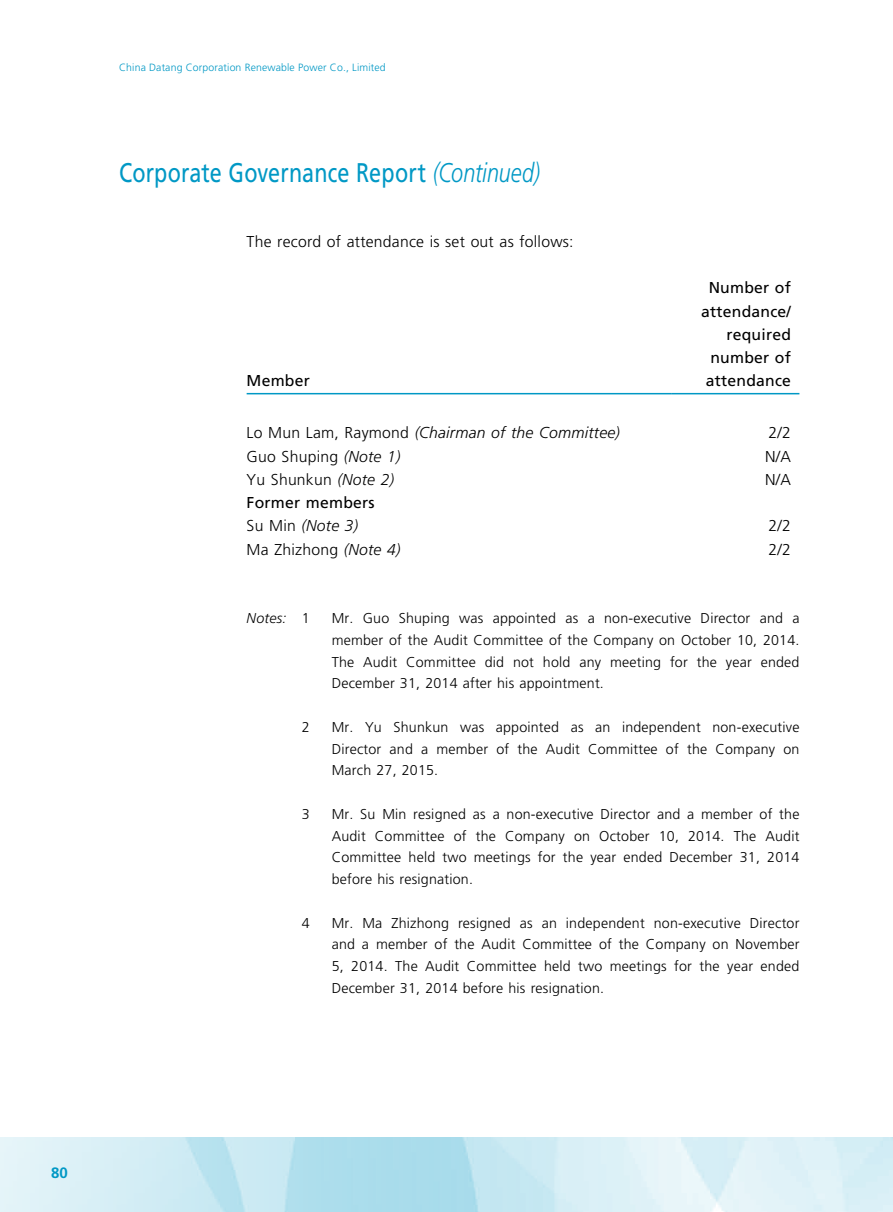
<style>
.page{position:relative;width:893px;height:1212px;background:#fff}
.page>*{position:absolute;margin:0;border:0;box-sizing:border-box;transform-origin:0 0}
.t1{font:27px "Frutiger LT Std";letter-spacing:.005em;color:#0098c5;scale:.8 1}
.t2{font:300 15.75px "Frutiger LT Std";letter-spacing:.015em;color:#000}
.t3{font:15.75px/23.2px "Frutiger LT Std";letter-spacing:.015em;color:#000;text-align:right}
.t4{font:italic 300 15.75px "Frutiger LT Std";letter-spacing:.015em;color:#000}
.t5{font:700 15px "Frutiger LT Std";color:#0098c5}
.t6{font:300 14.25px/21.8px "Frutiger LT Std";letter-spacing:.015em;color:#000;text-align:justify}
.t7{font:italic 300 14.25px "Frutiger LT Std";letter-spacing:.015em;color:#000}
.t8{font:300 10.5px "Frutiger LT Std";letter-spacing:.015em;color:#0098c5}
.s1{font-weight:300;font-style:italic}
.s2{font-style:normal}
.s3{font-style:italic}
.s4{font-weight:300}
</style>
<div class="page">
<img style="left:0;top:1137px;width:892px;height:75px">
<hr style="left:247px;top:393px;width:425px;height:1px;background:#0098c5">
<hr style="left:672px;top:393px;width:127px;height:1px;background:#0098c5">
<p class="t8" style="left:119px;top:62px;width:268px">China Datang Corporation Renewable Power Co., Limited</p>
<h1 class="t1" style="left:119px;top:157px;width:528px">Corporate Governance Report <span class="s1">(Continued)</span></h1>
<p class="t2" style="left:247px;top:233px;width:328px">The record of attendance is set out as follows:</p>
<p class="t3" style="left:247px;top:369px;width:65px">Member</p>
<p class="t3" style="left:701px;top:276px;width:91px">Number of attendance/ required number of attendance</p>
<p class="t4" style="left:247px;top:424px;width:375px"><span class="s2">Lo Mun Lam, Raymond</span> (Chairman of the Committee)</p>
<p class="t2" style="left:769px;top:424px;width:24px">2/2</p>
<p class="t2" style="left:247px;top:447px;width:155px">Guo Shuping <span class="s3">(Note 1)</span></p>
<p class="t2" style="left:765px;top:447px;width:27px">N/A</p>
<p class="t2" style="left:247px;top:470px;width:149px">Yu Shunkun <span class="s3">(Note 2)</span></p>
<p class="t2" style="left:765px;top:470px;width:27px">N/A</p>
<p class="t3" style="left:247px;top:491px;width:130px;text-align:left">Former members<br><span class="s4">Su Min</span> <span class="s1">(Note 3)</span></p>
<p class="t2" style="left:769px;top:517px;width:24px">2/2</p>
<p class="t2" style="left:247px;top:540px;width:155px">Ma Zhizhong <span class="s3">(Note 4)</span></p>
<p class="t2" style="left:769px;top:540px;width:24px">2/2</p>
<p class="t7" style="left:247px;top:610px;width:65px">Notes: <span class="s2">1</span></p>
<p class="t6" style="left:332px;top:607px;width:469px">Mr. Guo Shuping was appointed as a non-executive Director and a member of the Audit Committee of the Company on October 10, 2014.<br>The Audit Committee did not hold any meeting for the year ended December 31, 2014 after his appointment.</p>
<p class="t6" style="left:302px;top:716px;width:9px">2</p>
<p class="t6" style="left:332px;top:716px;width:469px">Mr. Yu Shunkun was appointed as an independent non-executive Director and a member of the Audit Committee of the Company on March 27, 2015.</p>
<p class="t6" style="left:302px;top:803px;width:9px">3</p>
<p class="t6" style="left:332px;top:803px;width:469px">Mr. Su Min resigned as a non-executive Director and a member of the Audit Committee of the Company on October 10, 2014. The Audit Committee held two meetings for the year ended December 31, 2014 before his resignation.</p>
<p class="t6" style="left:302px;top:912px;width:9px">4</p>
<p class="t6" style="left:332px;top:912px;width:469px">Mr. Ma Zhizhong resigned as an independent non-executive Director and a member of the Audit Committee of the Company on November 5, 2014. The Audit Committee held two meetings for the year ended December 31, 2014 before his resignation.</p>
<p class="t5" style="left:51px;top:1163px;width:18px">80</p>
</div>
